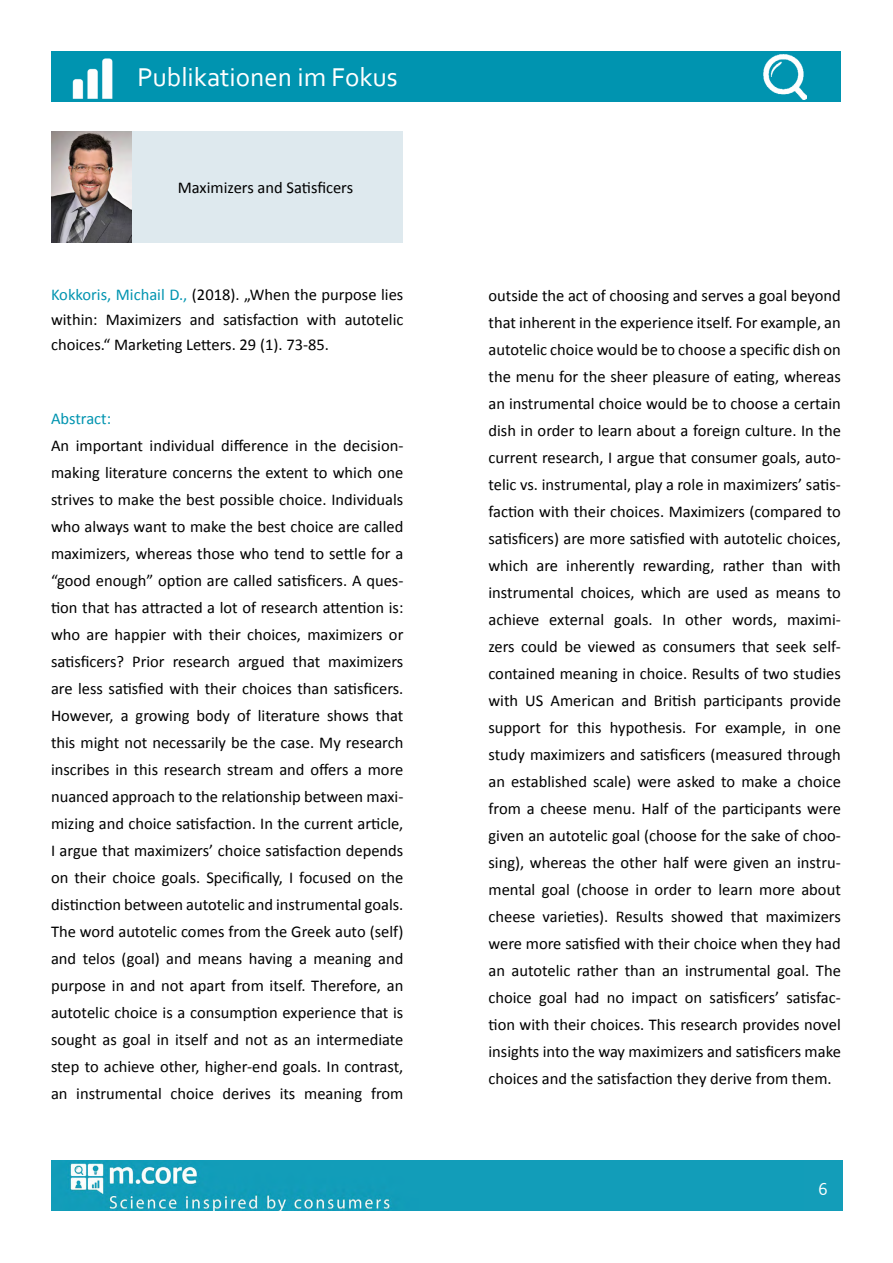
<style>
.page{position:relative;width:893px;height:1263px;background:#fff}
.page>*{position:absolute;margin:0;border:0;box-sizing:border-box;transform-origin:0 0}
.t1{font:27px "Corbel";color:#fff}
.t2{font:18px "Corbel";color:#fff}
.t3{font:16.5px/27px "Calibri";color:#000;text-align:justify}
.t4{font:16.5px "Calibri";color:#0094b0}
.s1{color:#0094b0}
</style>
<div class="page">
<img style="left:51px;top:1160px;width:754px;height:51px">
<div style="left:805px;top:1160px;width:37px;height:51px;background:#139db9"></div>
<div style="left:51px;top:51px;width:790px;height:50px;background:#0094b0"></div>
<div style="left:128px;top:132px;width:275px;height:111px;background:#dee9ee"></div>
<img style="left:72px;top:58px;width:41px;height:41px">
<img style="left:763px;top:55px;width:44px;height:44px">
<img style="left:51px;top:132px;width:80px;height:111px">
<h1 class="t1" style="left:137px;top:60px;width:262px">Publikationen im Fokus</h1>
<p class="t3" style="left:178px;top:174px;width:177px">Maximizers and Satisficers</p>
<p class="t3" style="left:51px;top:283px;width:354px;line-height:24.8px"><span class="s1">Kokkoris, Michail D.,</span> (2018). „When the purpose lies within: Maximizers and satisfaction with autotelic choices.“ Marketing Letters. 29 (1). 73-85.</p>
<p class="t4" style="left:51px;top:408px;width:62px">Abstract:</p>
<p class="t3" style="left:51px;top:432px;width:354px">An important individual difference in the decision&shy;making literature concerns the extent to which one strives to make the best possible choice. Individuals who always want to make the best choice are called maximizers, whereas those who tend to settle for a “good enough” option are called satisficers. A ques&shy;tion that has attracted a lot of research attention is: who are happier with their choices, maximizers or satisficers? Prior research argued that maximizers are less satisfied with their choices than satisficers.<br>However, a growing body of literature shows that this might not necessarily be the case. My research inscribes in this research stream and offers a more nuanced approach to the relationship between maxi&shy;mizing and choice satisfaction. In the current article, I argue that maximizers’ choice satisfaction depends on their choice goals. Specifically, I focused on the distinction between autotelic and instrumental goals.<br>The word autotelic comes from the Greek auto (self) and telos (goal) and means having a meaning and purpose in and not apart from itself. Therefore, an autotelic choice is a consumption experience that is sought as goal in itself and not as an intermediate step to achieve other, higher-end goals. In contrast, an instrumental choice derives its meaning from</p>
<p class="t3" style="left:488px;top:282px;width:354px">outside the act of choosing and serves a goal beyond that inherent in the experience itself. For example, an autotelic choice would be to choose a specific dish on the menu for the sheer pleasure of eating, whereas an instrumental choice would be to choose a certain dish in order to learn about a foreign culture. In the current research, I argue that consumer goals, auto&shy;telic vs. instrumental, play a role in maximizers’ satis&shy;faction with their choices. Maximizers (compared to satisficers) are more satisfied with autotelic choices, which are inherently rewarding, rather than with instrumental choices, which are used as means to achieve external goals. In other words, maximi&shy;zers could be viewed as consumers that seek self&shy;contained meaning in choice. Results of two studies with US American and British participants provide support for this hypothesis. For example, in one study maximizers and satisficers (measured through an established scale) were asked to make a choice from a cheese menu. Half of the participants were given an autotelic goal (choose for the sake of choo&shy;sing), whereas the other half were given an instru&shy;mental goal (choose in order to learn more about cheese varieties). Results showed that maximizers were more satisfied with their choice when they had an autotelic rather than an instrumental goal. The choice goal had no impact on satisficers’ satisfac&shy;tion with their choices. This research provides novel insights into the way maximizers and satisficers make choices and the satisfaction they derive from them.</p>
<p class="t2" style="left:819px;top:1178px;width:11px">6</p>
</div>
